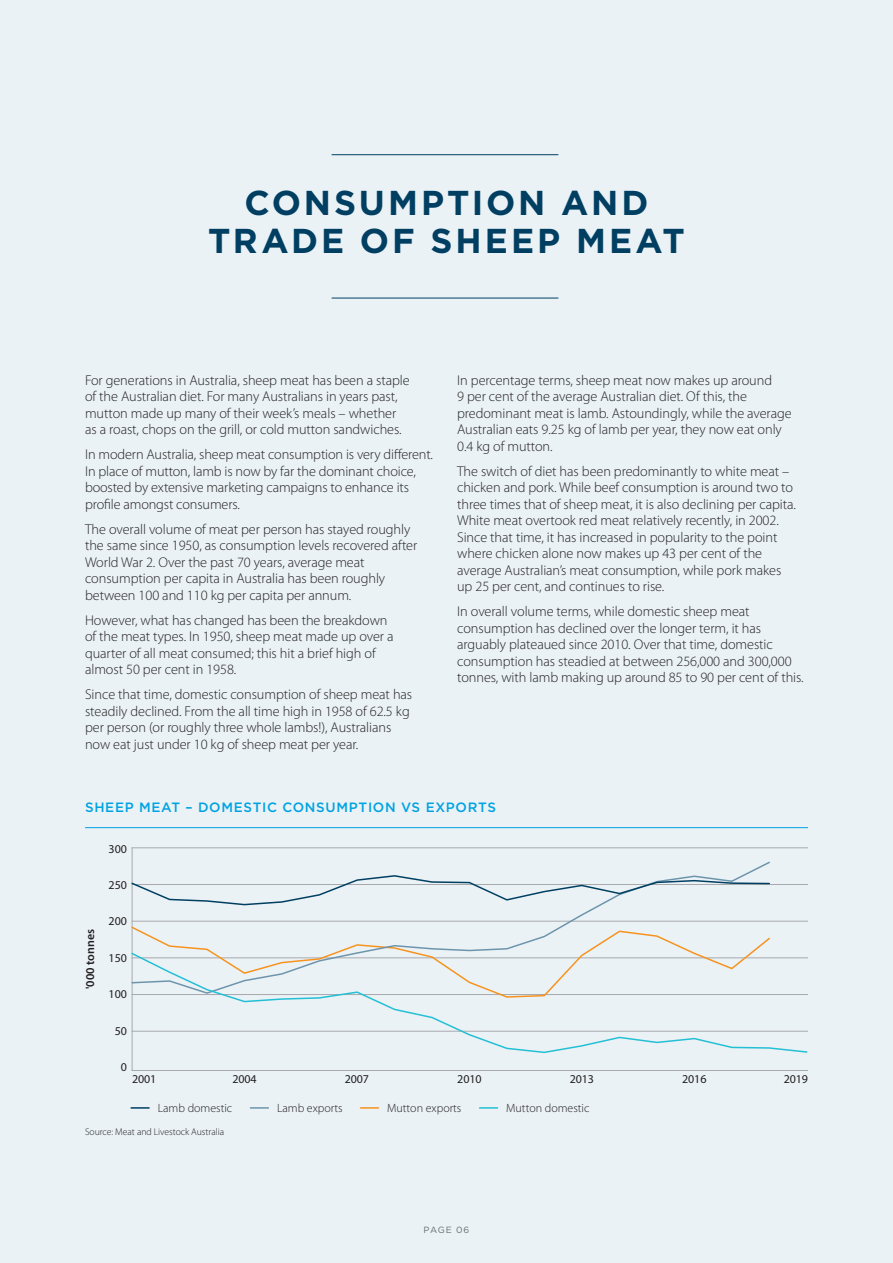
<style>
.page{position:relative;width:893px;height:1263px;background:#eaf2f6}
.page>*{position:absolute;margin:0;border:0;box-sizing:border-box;transform-origin:0 0}
.ANZ_A4_Bro_-_Page_He{font:700 34.5px/38.2px "Gotham";letter-spacing:.08em;color:#003f61;text-align:center}
._15_Broch_Body_9_5_1{font:300 14.25px/16.5px "Myriad Pro";letter-spacing:-.005em;color:#231f20}
._15_Broch_Head_2_Got{font:500 13.5px "Gotham";letter-spacing:.05em;color:#00a2e1}
.t1{font:300 12px "Myriad Pro";color:#231f20}
.t2{font:12px "Myriad Pro";letter-spacing:-.01em;color:#231f20}
.t3{font:600 12px "Myriad Pro";color:#231f20}
.Disclaimer{font:300 9.75px "Myriad Pro";letter-spacing:-.005em;color:#231f20}
.t4{font:9px "Gotham";letter-spacing:.095em;color:#696b73}
</style>
<div class="page">
<hr style="left:332px;top:154px;width:226px;height:1px;background:#003f61">
<hr style="left:332px;top:298px;width:226px;height:1px;background:#003f61">
<hr style="left:85px;top:827px;width:723px;height:1px;background:#00a2e1">
<hr style="left:132px;top:921px;width:676px;height:1px;background:#a8a9ad">
<hr style="left:132px;top:884px;width:676px;height:1px;background:#a8a9ad">
<hr style="left:132px;top:847px;width:676px;height:1px;background:#a8a9ad">
<hr style="left:132px;top:848px;width:1px;height:222px;background:#a8a9ad">
<hr style="left:132px;top:1070px;width:676px;height:1px;background:#a8a9ad">
<svg style="left:131px;top:1107px;width:18px;height:2px"></svg>
<svg style="left:250px;top:1107px;width:18px;height:2px"></svg>
<svg style="left:360px;top:1107px;width:18px;height:2px"></svg>
<svg style="left:480px;top:1107px;width:18px;height:2px"></svg>
<svg style="left:131px;top:860px;width:640px;height:91px"></svg>
<svg style="left:131px;top:951px;width:677px;height:103px"></svg>
<svg style="left:131px;top:874px;width:640px;height:32px"></svg>
<p class="ANZ_A4_Bro_-_Page_He" style="left:208px;top:183px;width:478px">CONSUMPTION AND<br>TRADE OF SHEEP MEAT</p>
<p class="_15_Broch_Body_9_5_1" style="left:85px;top:372px;width:326px">For generations in Australia, sheep meat has been a staple of the Australian diet. For many Australians in years past, mutton made up many of their week’s meals – whether as a roast, chops on the grill, or cold mutton sandwiches.</p>
<p class="_15_Broch_Body_9_5_1" style="left:85px;top:446px;width:350px">In modern Australia, sheep meat consumption is very different.<br>In place of mutton, lamb is now by far the dominant choice, boosted by extensive marketing campaigns to enhance its profile amongst consumers.</p>
<p class="_15_Broch_Body_9_5_1" style="left:85px;top:521px;width:334px">The overall volume of meat per person has stayed roughly the same since 1950, as consumption levels recovered after World War 2. Over the past 70 years, average meat consumption per capita in Australia has been roughly between 100 and 110 kg per capita per annum.</p>
<p class="_15_Broch_Body_9_5_1" style="left:85px;top:612px;width:310px">However, what has changed has been the breakdown of the meat types. In 1950, sheep meat made up over a quarter of all meat consumed; this hit a brief high of almost 50 per cent in 1958.</p>
<p class="_15_Broch_Body_9_5_1" style="left:85px;top:686px;width:329px">Since that time, domestic consumption of sheep meat has steadily declined. From the all time high in 1958 of 62.5 kg per person (or roughly three whole lambs!), Australians now eat just under 10 kg of sheep meat per year.</p>
<p class="_15_Broch_Body_9_5_1" style="left:457px;top:372px;width:336px">In percentage terms, sheep meat now makes up around<br>9 per cent of the average Australian diet. Of this, the predominant meat is lamb. Astoundingly, while the average Australian eats 9.25 kg of lamb per year, they now eat only 0.4 kg of mutton.</p>
<p class="_15_Broch_Body_9_5_1" style="left:457px;top:463px;width:340px">The switch of diet has been predominantly to white meat – chicken and pork. While beef consumption is around two to three times that of sheep meat, it is also declining per capita.<br>White meat overtook red meat relatively recently, in 2002.<br>Since that time, it has increased in popularity to the point where chicken alone now makes up 43 per cent of the average Australian’s meat consumption, while pork makes up 25 per cent, and continues to rise.</p>
<p class="_15_Broch_Body_9_5_1" style="left:457px;top:603px;width:348px">In overall volume terms, while domestic sheep meat consumption has declined over the longer term, it has arguably plateaued since 2010. Over that time, domestic consumption has steadied at between 256,000 and 300,000 tonnes, with lamb making up around 85 to 90 per cent of this.</p>
<p class="_15_Broch_Head_2_Got" style="left:85px;top:800px;width:412px">SHEEP MEAT – DOMESTIC CONSUMPTION VS EXPORTS</p>
<p class="t3" style="left:83px;top:989px;width:62px;rotate:-90deg">'000 tonnes</p>
<p class="t2" style="left:109px;top:841px;width:20px">300</p>
<p class="t2" style="left:109px;top:877px;width:20px">250</p>
<p class="t2" style="left:109px;top:914px;width:20px">200</p>
<p class="t2" style="left:109px;top:950px;width:20px">150</p>
<p class="t2" style="left:109px;top:987px;width:20px">100</p>
<p class="t2" style="left:115px;top:1023px;width:14px">50</p>
<p class="t2" style="left:121px;top:1060px;width:8px">0</p>
<p class="t2" style="left:132px;top:1072px;width:26px">2001</p>
<p class="t2" style="left:232px;top:1072px;width:26px">2004</p>
<p class="t2" style="left:345px;top:1072px;width:26px">2007</p>
<p class="t2" style="left:457px;top:1072px;width:26px">2010</p>
<p class="t2" style="left:570px;top:1072px;width:26px">2013</p>
<p class="t2" style="left:682px;top:1072px;width:26px">2016</p>
<p class="t2" style="left:784px;top:1072px;width:26px">2019</p>
<p class="t1" style="left:158px;top:1101px;width:76px">Lamb domestic</p>
<p class="t1" style="left:277px;top:1101px;width:67px">Lamb exports</p>
<p class="t1" style="left:387px;top:1101px;width:76px">Mutton exports</p>
<p class="t1" style="left:506px;top:1101px;width:85px">Mutton domestic</p>
<p class="Disclaimer" style="left:85px;top:1126px;width:141px">Source: Meat and Livestock Australia</p>
<p class="t4" style="left:424px;top:1225px;width:47px">PAGE 06</p>
</div>
